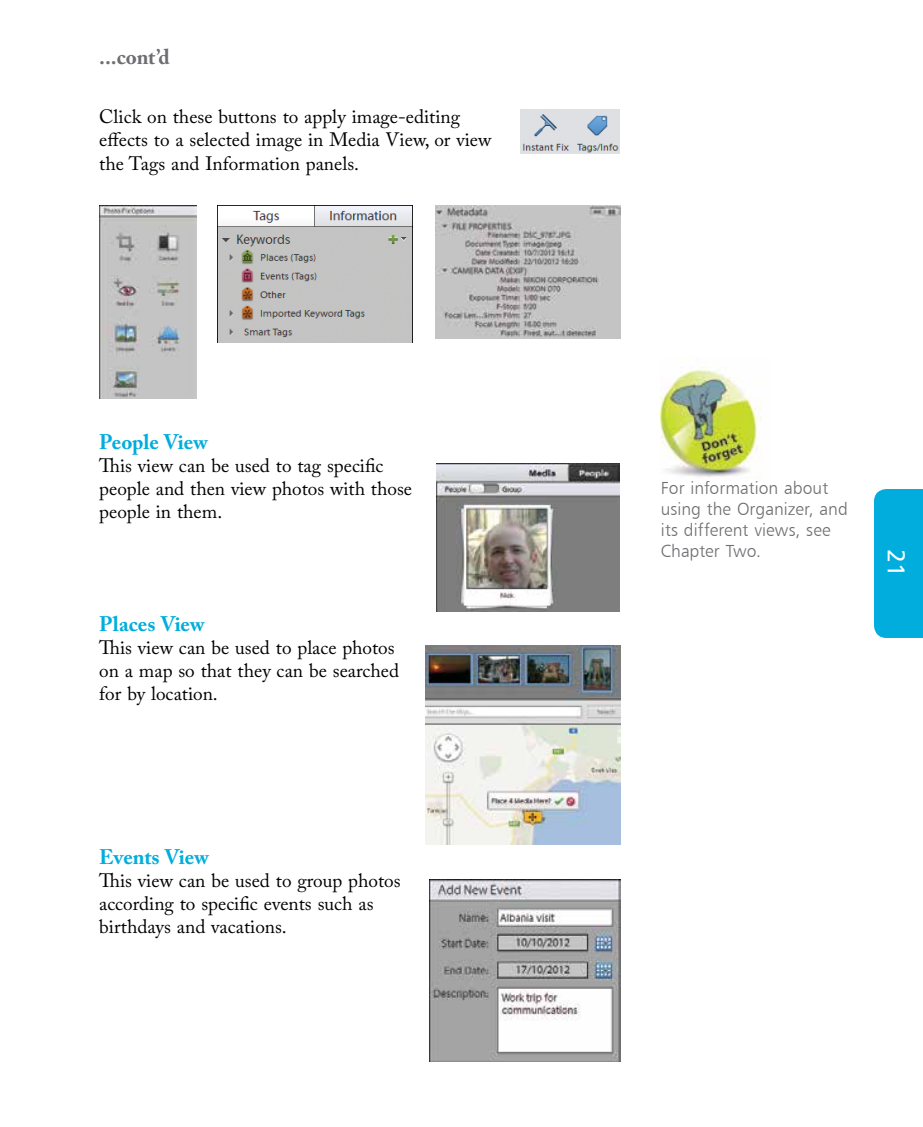
<style>
.page{position:relative;width:923px;height:1127px;background:#fff}
.page>*{position:absolute;margin:0;border:0;box-sizing:border-box;transform-origin:0 0}
.t1{font:24.5px "Humanist 777 BT Roman B";color:#fff}
.t2{font:700 21px "Adobe Caslon Pro";letter-spacing:-.005em;color:#00addc}
.t3{font:700 21px "Adobe Caslon Pro";color:#6d6e71}
.t4{font:19.25px/23.1px "Adobe Caslon Pro";color:#000}
.t5{font:17.5px/21px "Humanist 777 BT Light B";color:#6d6e71}
</style>
<div class="page">
<div style="left:874px;top:489px;width:49px;height:148px;background:#00addc"></div>
<img style="left:429px;top:879px;width:191px;height:182px">
<img style="left:435px;top:205px;width:185px;height:133px">
<img style="left:99px;top:205px;width:98px;height:193px">
<img style="left:218px;top:205px;width:195px;height:137px">
<img style="left:436px;top:463px;width:183px;height:148px">
<img style="left:426px;top:645px;width:194px;height:199px">
<img style="left:521px;top:109px;width:98px;height:45px">
<img style="left:661px;top:367px;width:100px;height:111px">
<p class="t3" style="left:99px;top:45px;width:72px">...cont’d</p>
<p class="t4" style="left:99px;top:105px;width:394px">Click on these buttons to apply image-editing effects to a selected image in Media View, or view the Tags and Information panels.</p>
<p class="t2" style="left:99px;top:429px;width:110px">People View</p>
<p class="t4" style="left:99px;top:453px;width:314px">This view can be used to tag specific people and then view photos with those people in them.</p>
<p class="t2" style="left:99px;top:611px;width:107px">Places View</p>
<p class="t4" style="left:99px;top:635px;width:301px">This view can be used to place photos on a map so that they can be searched for by location.</p>
<p class="t2" style="left:99px;top:844px;width:111px">Events View</p>
<p class="t4" style="left:99px;top:868px;width:303px">This view can be used to group photos according to specific events such as birthdays and vacations.</p>
<p class="t5" style="left:661px;top:476px;width:188px">For information about using the Organizer, and its different views, see<br>Chapter Two.</p>
<p class="t1" style="left:911px;top:549px;width:30px;rotate:90deg">21</p>
</div>
